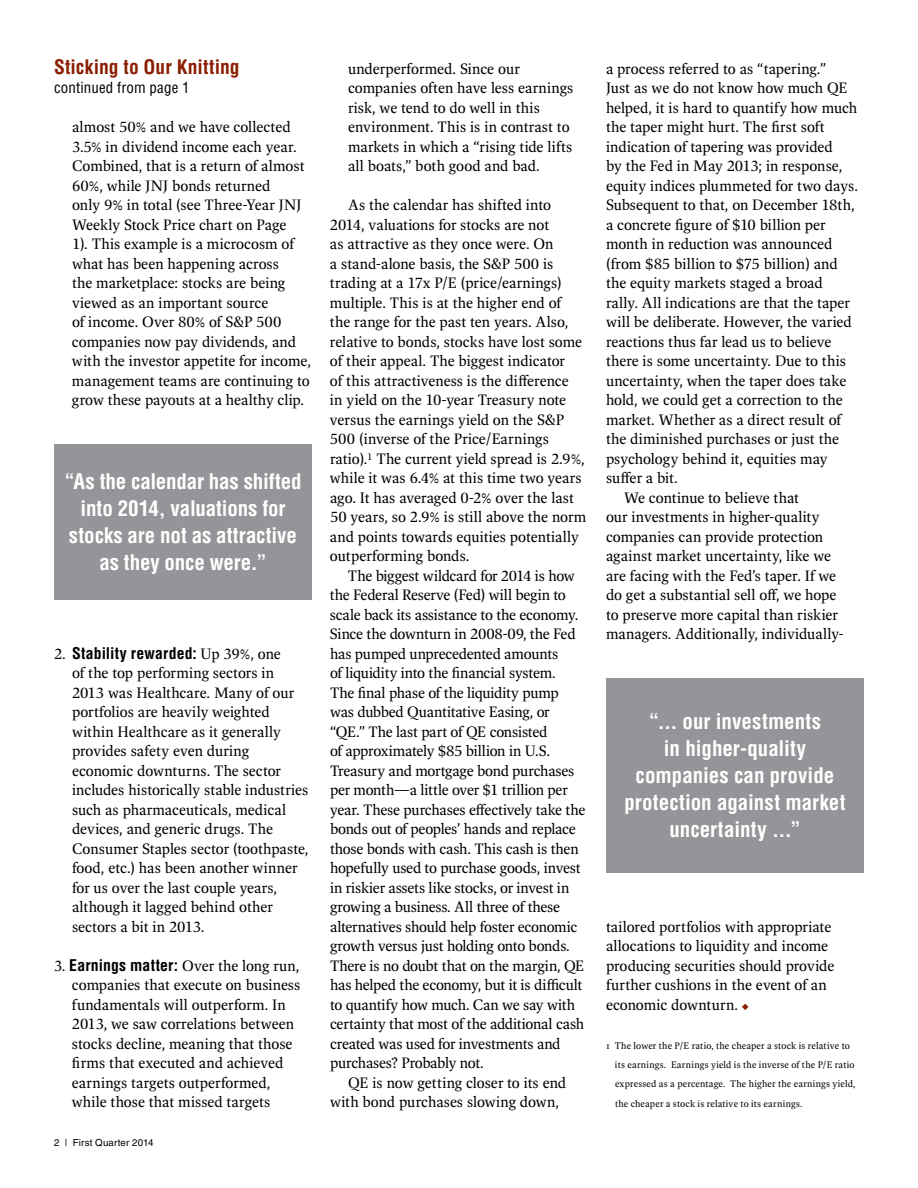
<style>
.page{position:relative;width:918px;height:1188px;background:#fff}
.page>*{position:absolute;margin:0;border:0;box-sizing:border-box;transform-origin:0 0}
.t1{font:700 condensed 21px/27px "Helvetica LT Std";color:#fff;text-align:center}
.t2{font:700 condensed 19.5px "Helvetica LT Std";letter-spacing:.005em;color:#8a1f03}
.t3{font:16.5px/19.5px "Spinoza OT";letter-spacing:-.005em;color:#000}
.t4{font:700 condensed 15.75px "Helvetica LT Std";letter-spacing:.01em;color:#000}
.t5{font:condensed 15px "Helvetica LT Std";letter-spacing:.01em;color:#000}
.t6{font:10.5px/19.5px "Spinoza OT";letter-spacing:.01em;color:#000}
.t7{font:9.75px "Helvetica LT Std";letter-spacing:.015em;color:#000}
.s1{font-family:"Spinoza OT";font-weight:400;font-stretch:normal;font-size:16.5px}
.s2{font-family:"Helvetica LT Std";font-weight:700;font-stretch:condensed;font-size:15.75px}
.s3{color:#8a1f03}
</style>
<div class="page">
<div style="left:606px;top:678px;width:258px;height:195px;background:#939598"></div>
<div style="left:54px;top:444px;width:258px;height:156px;background:#939598"></div>
<p class="t2" style="left:54px;top:54px;width:187px">Sticking to Our Knitting</p>
<p class="t5" style="left:54px;top:78px;width:137px">continued from page 1</p>
<p class="t3" style="left:72px;top:117px;width:240px">almost 50% and we have collected 3.5% in dividend income each year.<br>Combined, that is a return of almost 60%, while JNJ bonds returned<br>only 9% in total (see Three-Year JNJ Weekly Stock Price chart on Page<br>1). This example is a microcosm of what has been happening across<br>the marketplace: stocks are being viewed as an important source<br>of income. Over 80% of S&amp;P 500 companies now pay dividends, and with the investor appetite for income, management teams are continuing to grow these payouts at a healthy clip.</p>
<p class="t1" style="left:64px;top:468px;width:239px">“As the calendar has shifted into 2014, valuations for stocks are not as attractive as they once were.”</p>
<p class="t4" style="left:54px;top:643px;width:228px"><span class="s1">2.</span> Stability rewarded: <span class="s1">Up 39%, one</span></p>
<p class="t3" style="left:72px;top:663px;width:238px">of the top performing sectors in<br>2013 was Healthcare. Many of our portfolios are heavily weighted within Healthcare as it generally provides safety even during economic downturns. The sector includes historically stable industries such as pharmaceuticals, medical devices, and generic drugs. The<br>Consumer Staples sector (toothpaste, food, etc.) has been another winner for us over the last couple years, although it lagged behind other sectors a bit in 2013.</p>
<p class="t3" style="left:72px;top:956px;width:230px;text-indent:-18px">3. <span class="s2">Earnings matter:</span> Over the long run, companies that execute on business fundamentals will outperform. In 2013, we saw correlations between stocks decline, meaning that those firms that executed and achieved earnings targets outperformed, while those that missed targets</p>
<p class="t7" style="left:54px;top:1137px;width:101px">2 | First Quarter 2014</p>
<p class="t3" style="left:348px;top:59px;width:227px">underperformed. Since our companies often have less earnings risk, we tend to do well in this environment. This is in contrast to markets in which a “rising tide lifts all boats,” both good and bad.</p>
<p class="t3" style="left:330px;top:195px;width:258px;text-indent:18px">As the calendar has shifted into 2014, valuations for stocks are not<br>as attractive as they once were. On<br>a stand-alone basis, the S&amp;P 500 is trading at a 17x P/E (price/earnings) multiple. This is at the higher end of<br>the range for the past ten years. Also, relative to bonds, stocks have lost some of their appeal. The biggest indicator<br>of this attractiveness is the difference<br>in yield on the 10-year Treasury note versus the earnings yield on the S&amp;P 500 (inverse of the Price/Earnings ratio).<sup>1</sup> The current yield spread is 2.9%, while it was 6.4% at this time two years ago. It has averaged 0-2% over the last 50 years, so 2.9% is still above the norm and points towards equities potentially outperforming bonds.</p>
<p class="t3" style="left:330px;top:566px;width:257px;text-indent:18px">The biggest wildcard for 2014 is how the Federal Reserve (Fed) will begin to scale back its assistance to the economy.<br>Since the downturn in 2008-09, the Fed has pumped unprecedented amounts<br>of liquidity into the financial system.<br>The final phase of the liquidity pump was dubbed Quantitative Easing, or “QE.” The last part of QE consisted<br>of approximately $85 billion in U.S.<br>Treasury and mortgage bond purchases per month—a little over $1 trillion per year. These purchases effectively take the bonds out of peoples’ hands and replace those bonds with cash. This cash is then hopefully used to purchase goods, invest in riskier assets like stocks, or invest in growing a business. All three of these alternatives should help foster economic growth versus just holding onto bonds.<br>There is no doubt that on the margin, QE has helped the economy, but it is difficult to quantify how much. Can we say with certainty that most of the additional cash created was used for investments and purchases? Probably not.</p>
<p class="t3" style="left:330px;top:1073px;width:238px;text-indent:18px">QE is now getting closer to its end with bond purchases slowing down,</p>
<p class="t3" style="left:606px;top:59px;width:222px">a process referred to as “tapering.”</p>
<p class="t3" style="left:606px;top:78px;width:242px">Just as we do not know how much QE</p>
<p class="t3" style="left:606px;top:98px;width:253px">helped, it is hard to quantify how much</p>
<p class="t3" style="left:606px;top:117px;width:220px">the taper might hurt. The first soft</p>
<p class="t3" style="left:606px;top:137px;width:228px">indication of tapering was provided</p>
<p class="t3" style="left:606px;top:156px;width:238px">by the Fed in May 2013; in response,</p>
<p class="t3" style="left:606px;top:176px;width:254px">equity indices plummeted for two days.</p>
<p class="t3" style="left:606px;top:195px;width:250px">Subsequent to that, on December 18th,</p>
<p class="t3" style="left:606px;top:215px;width:221px">a concrete figure of $10 billion per</p>
<p class="t3" style="left:606px;top:234px;width:228px">month in reduction was announced</p>
<p class="t3" style="left:606px;top:254px;width:233px">(from $85 billion to $75 billion) and</p>
<p class="t3" style="left:606px;top:273px;width:218px">the equity markets staged a broad</p>
<p class="t3" style="left:606px;top:293px;width:246px">rally. All indications are that the taper</p>
<p class="t3" style="left:606px;top:312px;width:247px">will be deliberate. However, the varied</p>
<p class="t3" style="left:606px;top:332px;width:227px">reactions thus far lead us to believe</p>
<p class="t3" style="left:606px;top:351px;width:242px">there is some uncertainty. Due to this</p>
<p class="t3" style="left:606px;top:371px;width:242px">uncertainty, when the taper does take</p>
<p class="t3" style="left:606px;top:390px;width:238px">hold, we could get a correction to the</p>
<p class="t3" style="left:606px;top:410px;width:237px">market. Whether as a direct result of</p>
<p class="t3" style="left:606px;top:429px;width:235px">the diminished purchases or just the</p>
<p class="t3" style="left:606px;top:449px;width:223px">psychology behind it, equities may</p>
<p class="t3" style="left:606px;top:468px;width:73px">suffer a bit.</p>
<p class="t3" style="left:624px;top:488px;width:177px">We continue to believe that</p>
<p class="t3" style="left:606px;top:507px;width:215px">our investments in higher-quality</p>
<p class="t3" style="left:606px;top:527px;width:219px">companies can provide protection</p>
<p class="t3" style="left:606px;top:546px;width:227px">against market uncertainty, like we</p>
<p class="t3" style="left:606px;top:566px;width:232px">are facing with the Fed’s taper. If we</p>
<p class="t3" style="left:606px;top:585px;width:232px">do get a substantial sell off, we hope</p>
<p class="t3" style="left:606px;top:605px;width:234px">to preserve more capital than riskier</p>
<p class="t3" style="left:606px;top:624px;width:239px">managers. Additionally, individually-</p>
<p class="t1" style="left:624px;top:708px;width:223px">“... our investments<br>in higher-quality companies can provide protection against market uncertainty ...”</p>
<p class="t3" style="left:606px;top:917px;width:230px">tailored portfolios with appropriate allocations to liquidity and income producing securities should provide further cushions in the event of an economic downturn. <span class="s3">◆</span></p>
<p class="t6" style="left:615px;top:1036px;width:242px;text-indent:-9px">1 The lower the P/E ratio, the cheaper a stock is relative to its earnings. Earnings yield is the inverse of the P/E ratio expressed as a percentage. The higher the earnings yield, the cheaper a stock is relative to its earnings.</p>
</div>
